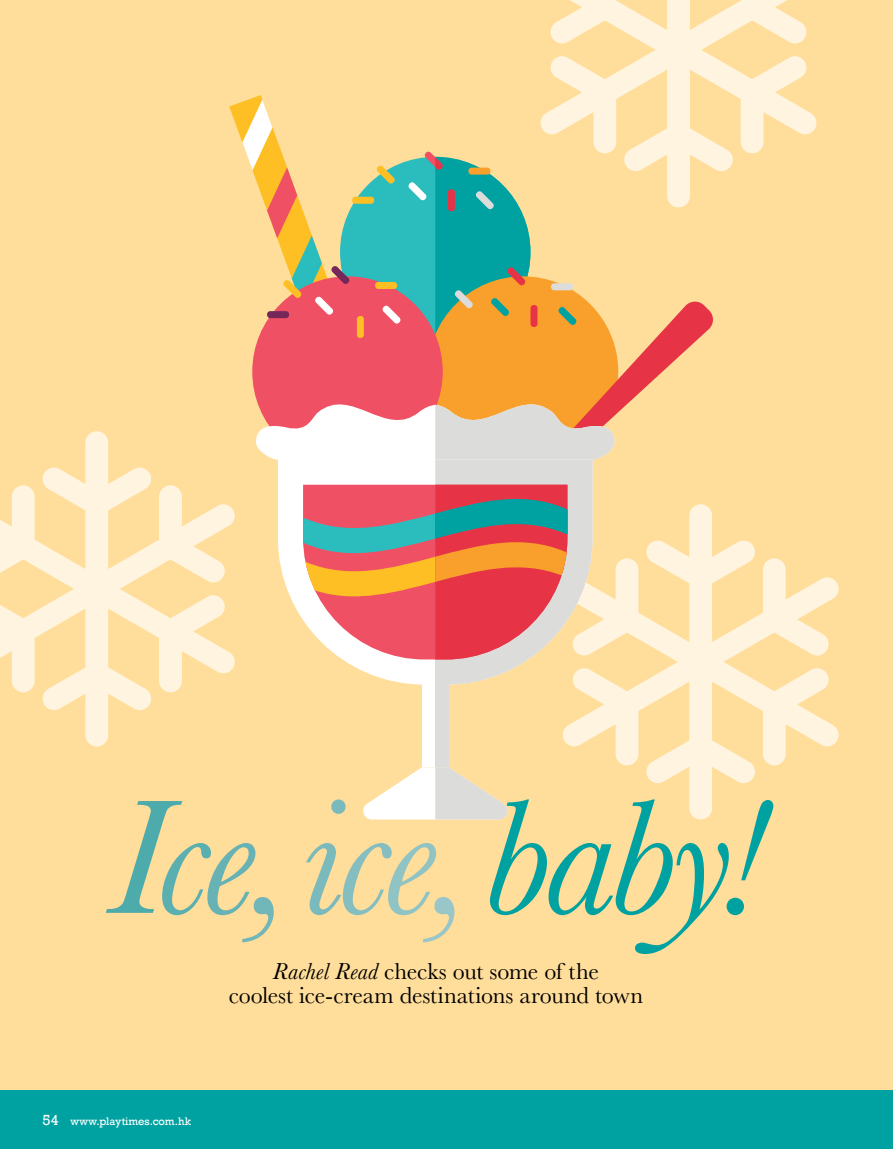
<style>
.page{position:relative;width:893px;height:1149px;background:#fff}
.page>*{position:absolute;margin:0;border:0;box-sizing:border-box;transform-origin:0 0}
.t1{font:italic 168.75px "Baskerville";letter-spacing:-.045em;color:#00a1a1}
.t2{font:24px/24px "Baskerville";letter-spacing:-.005em;color:#000;text-align:center}
.t3{font:11.25px "Rockwell";color:#fff}
.s1{color:#4dabac}
.s2{color:#5aafb0}
.s3{color:#66b2b4}
.s4{color:#71b6b8}
.s5{color:#7bbabc}
.s6{color:#85bec0}
.s7{color:#8fc3c4}
.s8{color:#99c7c9}
.s9{font-style:italic}
.s10{font-size:15px}
</style>
<div class="page">
<div style="left:0;top:0;width:893px;height:1148px;background:#ffdd9a"></div>
<svg style="left:0;top:431px;width:235px;height:315px"></svg>
<svg style="left:550px;top:0;width:267px;height:171px"></svg>
<svg style="left:562px;top:540px;width:277px;height:279px"></svg>
<div style="left:0;top:1090px;width:893px;height:58px;background:#00a1a1"></div>
<svg style="left:229px;top:95px;width:33px;height:423px"></svg>
<div style="left:422px;top:632px;width:27px;height:135px;background:#fff"></div>
<div style="left:435px;top:632px;width:14px;height:135px;background:#dcdcdb"></div>
<svg style="left:363px;top:767px;width:145px;height:52px"></svg>
<svg style="left:242px;top:99px;width:471px;height:585px"></svg>
<h1 class="t1" style="left:109px;top:745px;width:657px"><span class="s1">I</span><span class="s2">c</span><span class="s3">e</span><span class="s4">,</span><span class="s5">i</span><span class="s6">c</span><span class="s7">e</span><span class="s8">,</span> baby!</h1>
<p class="t2" style="left:229px;top:958px;width:416px"><span class="s9">Rachel Read</span> checks out some of the<br>coolest ice-cream destinations around town</p>
<p class="t3" style="left:43px;top:1114px;width:150px"><span class="s10">54</span> www.playtimes.com.hk</p>
</div>
